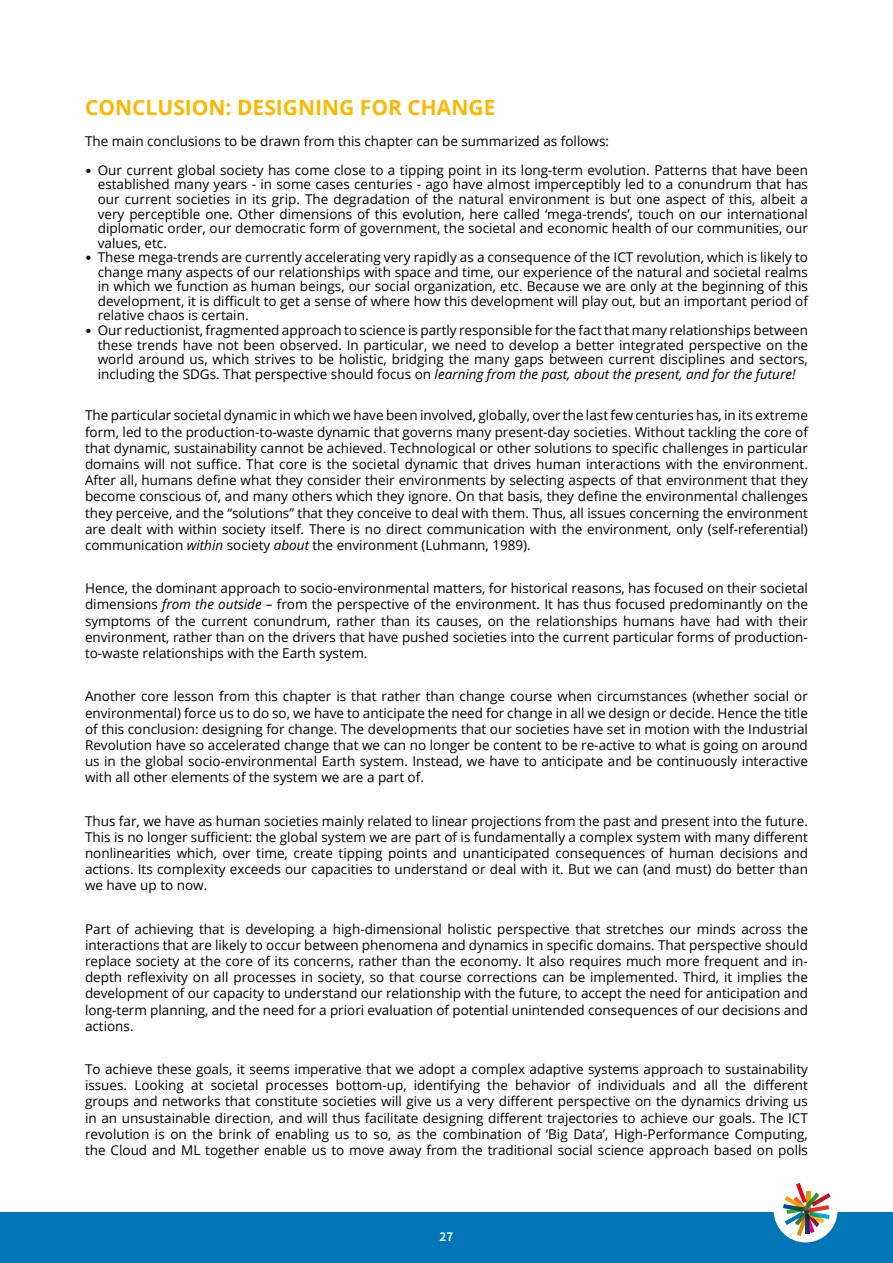
<style>
.page{position:relative;width:893px;height:1263px;background:#fff}
.page>*{position:absolute;margin:0;border:0;box-sizing:border-box;transform-origin:0 0}
.t1{font:700 21px "Open Sans";color:#fbb800}
.t2{font:13.5px/16.2px "Open Sans";color:#000;text-align:justify}
.t3{font:600 13.5px "Source Sans Pro";color:#fff}
.s1{font-family:"Calibri"}
.s2{font-style:italic}
</style>
<div class="page">
<div style="left:0;top:1212px;width:893px;height:51px;background:#0076b8"></div>
<div style="left:774px;top:1179px;width:63px;height:63px;background:#fff;border-radius:50%"></div>
<svg style="left:783px;top:1183px;width:48px;height:53px"></svg>
<h1 class="t1" style="left:85px;top:92px;width:412px">CONCLUSION: DESIGNING FOR CHANGE</h1>
<p class="t2" style="left:85px;top:132px;width:526px">The main conclusions to be drawn from this chapter can be summarized as follows:</p>
<p class="t2" style="left:98px;top:162px;width:712px;line-height:14.5px;text-indent:-13px"><span class="s1">•</span> Our current global society has come close to a tipping point in its long-term evolution. Patterns that have been established many years - in some cases centuries - ago have almost imperceptibly led to a conundrum that has our current societies in its grip. The degradation of the natural environment is but one aspect of this, albeit a very perceptible one. Other dimensions of this evolution, here called ‘mega-trends’, touch on our international diplomatic order, our democratic form of government, the societal and economic health of our communities, our values, etc.</p>
<p class="t2" style="left:98px;top:250px;width:712px;line-height:14.5px;text-indent:-13px"><span class="s1">•</span> These mega-trends are currently accelerating very rapidly as a consequence of the ICT revolution, which is likely to change many aspects of our relationships with space and time, our experience of the natural and societal realms in which we function as human beings, our social organization, etc. Because we are only at the beginning of this development, it is difficult to get a sense of where how this development will play out, but an important period of relative chaos is certain.</p>
<p class="t2" style="left:98px;top:322px;width:712px;line-height:14.5px;text-indent:-13px"><span class="s1">•</span> Our reductionist, fragmented approach to science is partly responsible for the fact that many relationships between these trends have not been observed. In particular, we need to develop a better integrated perspective on the world around us, which strives to be holistic, bridging the many gaps between current disciplines and sectors, including the SDGs. That perspective should focus on <span class="s2">learning from the past, about the present, and for the future!</span></p>
<p class="t2" style="left:85px;top:407px;width:724px">The particular societal dynamic in which we have been involved, globally, over the last few centuries has, in its extreme form, led to the production-to-waste dynamic that governs many present-day societies. Without tackling the core of that dynamic, sustainability cannot be achieved. Technological or other solutions to specific challenges in particular domains will not suffice. That core is the societal dynamic that drives human interactions with the environment.<br>After all, humans define what they consider their environments by selecting aspects of that environment that they become conscious of, and many others which they ignore. On that basis, they define the environmental challenges they perceive, and the “solutions” that they conceive to deal with them. Thus, all issues concerning the environment are dealt with within society itself. There is no direct communication with the environment, only (self-referential) communication <span class="s2">within</span> society <span class="s2">about</span> the environment (Luhmann, 1989).</p>
<p class="t2" style="left:85px;top:580px;width:724px">Hence, the dominant approach to socio-environmental matters, for historical reasons, has focused on their societal dimensions <span class="s2">from the outside</span> – from the perspective of the environment. It has thus focused predominantly on the symptoms of the current conundrum, rather than its causes, on the relationships humans have had with their environment, rather than on the drivers that have pushed societies into the current particular forms of production&shy;to-waste relationships with the Earth system.</p>
<p class="t2" style="left:85px;top:688px;width:724px">Another core lesson from this chapter is that rather than change course when circumstances (whether social or environmental) force us to do so, we have to anticipate the need for change in all we design or decide. Hence the title of this conclusion: designing for change. The developments that our societies have set in motion with the Industrial Revolution have so accelerated change that we can no longer be content to be re-active to what is going on around us in the global socio-environmental Earth system. Instead, we have to anticipate and be continuously interactive with all other elements of the system we are a part of.</p>
<p class="t2" style="left:85px;top:812px;width:724px">Thus far, we have as human societies mainly related to linear projections from the past and present into the future.<br>This is no longer sufficient: the global system we are part of is fundamentally a complex system with many different nonlinearities which, over time, create tipping points and unanticipated consequences of human decisions and actions. Its complexity exceeds our capacities to understand or deal with it. But we can (and must) do better than we have up to now.</p>
<p class="t2" style="left:85px;top:920px;width:724px">Part of achieving that is developing a high-dimensional holistic perspective that stretches our minds across the interactions that are likely to occur between phenomena and dynamics in specific domains. That perspective should replace society at the core of its concerns, rather than the economy. It also requires much more frequent and in&shy;depth reflexivity on all processes in society, so that course corrections can be implemented. Third, it implies the development of our capacity to understand our relationship with the future, to accept the need for anticipation and long-term planning, and the need for a priori evaluation of potential unintended consequences of our decisions and actions.</p>
<p class="t2" style="left:85px;top:1060px;width:724px">To achieve these goals, it seems imperative that we adopt a complex adaptive systems approach to sustainability issues. Looking at societal processes bottom-up, identifying the behavior of individuals and all the different groups and networks that constitute societies will give us a very different perspective on the dynamics driving us in an unsustainable direction, and will thus facilitate designing different trajectories to achieve our goals. The ICT revolution is on the brink of enabling us to so, as the combination of ‘Big Data’, High-Performance Computing, the Cloud and ML together enable us to move away from the traditional social science approach based on polls</p>
<p class="t3" style="left:440px;top:1228px;width:15px">27</p>
</div>
